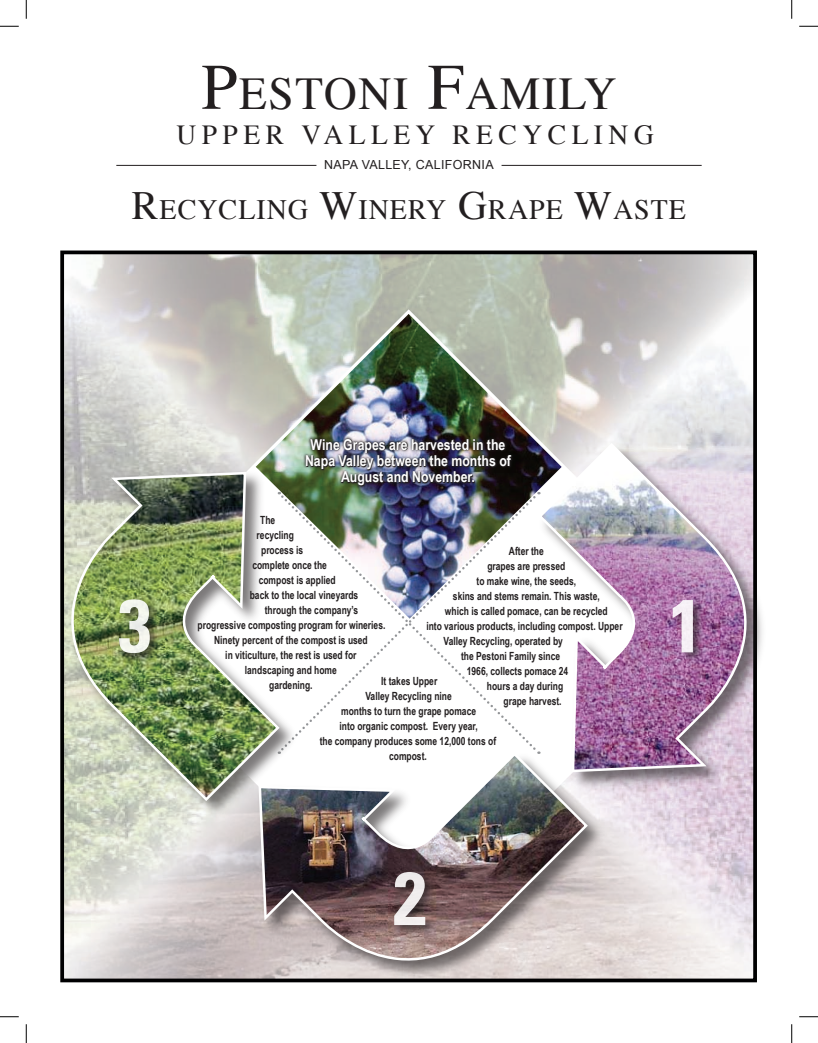
<style>
.page{position:relative;width:818px;height:1043px;background:#fff}
.page>*{position:absolute;margin:0;border:0;box-sizing:border-box;transform-origin:0 0}
.t1{font:700 condensed 75px "Univers";color:#fff}
.t2{font:45.5px "Times";letter-spacing:.035em;color:#231f20}
.t3{font:28px "Times";letter-spacing:.035em;color:#231f20}
.t4{font:27.5px "Times";letter-spacing:.2em;color:#231f20}
.t5{font:700 15px/16.2px "Arial Narrow";color:#fff;text-align:center}
.t6{font:12.5px "Arial";letter-spacing:.025em;color:#231f20}
.t7{font:700 11.25px/15px "Arial Narrow";color:#231f20;text-align:center;scale:.92 1}
.s1{font-size:65px}
.s2{font-size:40px}
</style>
<div class="page">
<img style="left:65px;top:255px;width:687px;height:722px">
<svg style="left:95px;top:309px;width:627px;height:627px;background:#dad7d5"></svg>
<img style="left:256px;top:314px;width:305px;height:177px">
<img style="left:298px;top:491px;width:238px;height:259px">
<div style="left:537px;top:442px;width:230px;height:350px;background:#231f20;opacity:.6"></div>
<img style="left:536px;top:441px;width:231px;height:332px">
<div style="left:255px;top:751px;width:351px;height:230px;background:#231f20;opacity:.6"></div>
<img style="left:257px;top:750px;width:332px;height:233px">
<div style="left:68px;top:469px;width:230px;height:351px;background:#231f20;opacity:.6"></div>
<img style="left:60px;top:470px;width:221px;height:333px">
<img style="left:302px;top:436px;width:212px;height:52px">
<hr style="left:116px;top:165px;width:200px;height:1px;background:#231f20">
<hr style="left:501px;top:165px;width:200px;height:1px;background:#231f20">
<div style="left:116px;top:595px;width:47px;height:71px;background:#231f20;opacity:.75"></div>
<div style="left:669px;top:596px;width:36px;height:69px;background:#231f20;opacity:.75"></div>
<div style="left:390px;top:868px;width:48px;height:69px;background:#231f20;opacity:.75"></div>
<svg style="left:0;top:25px;width:19px;height:2px"></svg>
<svg style="left:799px;top:25px;width:19px;height:2px"></svg>
<svg style="left:0;top:1016px;width:19px;height:1px"></svg>
<svg style="left:799px;top:1016px;width:19px;height:1px"></svg>
<svg style="left:25px;top:0;width:2px;height:19px"></svg>
<svg style="left:25px;top:1024px;width:2px;height:18px"></svg>
<svg style="left:791px;top:0;width:1px;height:19px"></svg>
<svg style="left:791px;top:1024px;width:1px;height:18px"></svg>
<h2 class="t2" style="left:201px;top:51px;width:417px"><span class="s1">P</span>ESTONI <span class="s1">F</span>AMILY</h2>
<h3 class="t4" style="left:176px;top:109px;width:479px">UPPER VALLEY RECYCLING</h3>
<p class="t6" style="left:324px;top:157px;width:171px">NAPA VALLEY, CALIFORN IA</p>
<h3 class="t3" style="left:132px;top:183px;width:555px"><span class="s2">R</span>ECYCLING <span class="s2">W</span>INERY <span class="s2">G</span>RAPE <span class="s2">W</span>ASTE</h3>
<h3 class="t5" style="left:305px;top:436px;width:207px">Wine Grapes are harvested in the<br>Napa Valley between the months of<br>August and November.</h3>
<p class="t7" style="left:260px;top:512px;width:18px">The</p>
<p class="t7" style="left:256px;top:527px;width:42px">recycling</p>
<p class="t7" style="left:261px;top:542px;width:47px">process is</p>
<p class="t7" style="left:252px;top:557px;width:82px">complete once the</p>
<p class="t7" style="left:259px;top:572px;width:85px">compost is applied</p>
<p class="t7" style="left:250px;top:587px;width:119px">back to the local vineyards</p>
<p class="t7" style="left:265px;top:602px;width:103px">through the company’s</p>
<p class="t7" style="left:198px;top:617px;width:206px">progressive composting program for wineries.</p>
<p class="t7" style="left:214px;top:632px;width:169px">Ninety percent of the compost is used</p>
<p class="t7" style="left:225px;top:647px;width:144px">in viticulture, the rest is used for</p>
<p class="t7" style="left:245px;top:662px;width:101px">landscaping and home</p>
<p class="t7" style="left:269px;top:677px;width:49px">gardening.</p>
<p class="t7" style="left:320px;top:673px;width:193px">It takes Upper<br>Valley Recycling nine<br>months to turn the grape pomace<br>into organic compost. Every year,<br>the company produces some 12,000 tons of compost.</p>
<p class="t7" style="left:509px;top:543px;width:39px">After the</p>
<p class="t7" style="left:487px;top:558px;width:86px">grapes are pressed</p>
<p class="t7" style="left:476px;top:573px;width:110px">to make wine, the seeds,</p>
<p class="t7" style="left:453px;top:588px;width:161px">skins and stems remain. This waste,</p>
<p class="t7" style="left:445px;top:603px;width:178px">which is called pomace, can be recycled</p>
<p class="t7" style="left:426px;top:618px;width:215px">into various products, including compost. Upper</p>
<p class="t7" style="left:443px;top:633px;width:131px">Valley Recycling, operated by</p>
<p class="t7" style="left:461px;top:648px;width:109px">the Pestoni Family since</p>
<p class="t7" style="left:467px;top:663px;width:112px">1966, collects pomace 24</p>
<p class="t7" style="left:487px;top:678px;width:85px">hours a day during</p>
<p class="t7" style="left:503px;top:693px;width:65px">grape harvest.</p>
<h1 class="t1" style="left:118px;top:579px;width:35px">3</h1>
<h1 class="t1" style="left:669px;top:579px;width:35px">1</h1>
<h1 class="t1" style="left:393px;top:852px;width:35px">2</h1>
</div>
